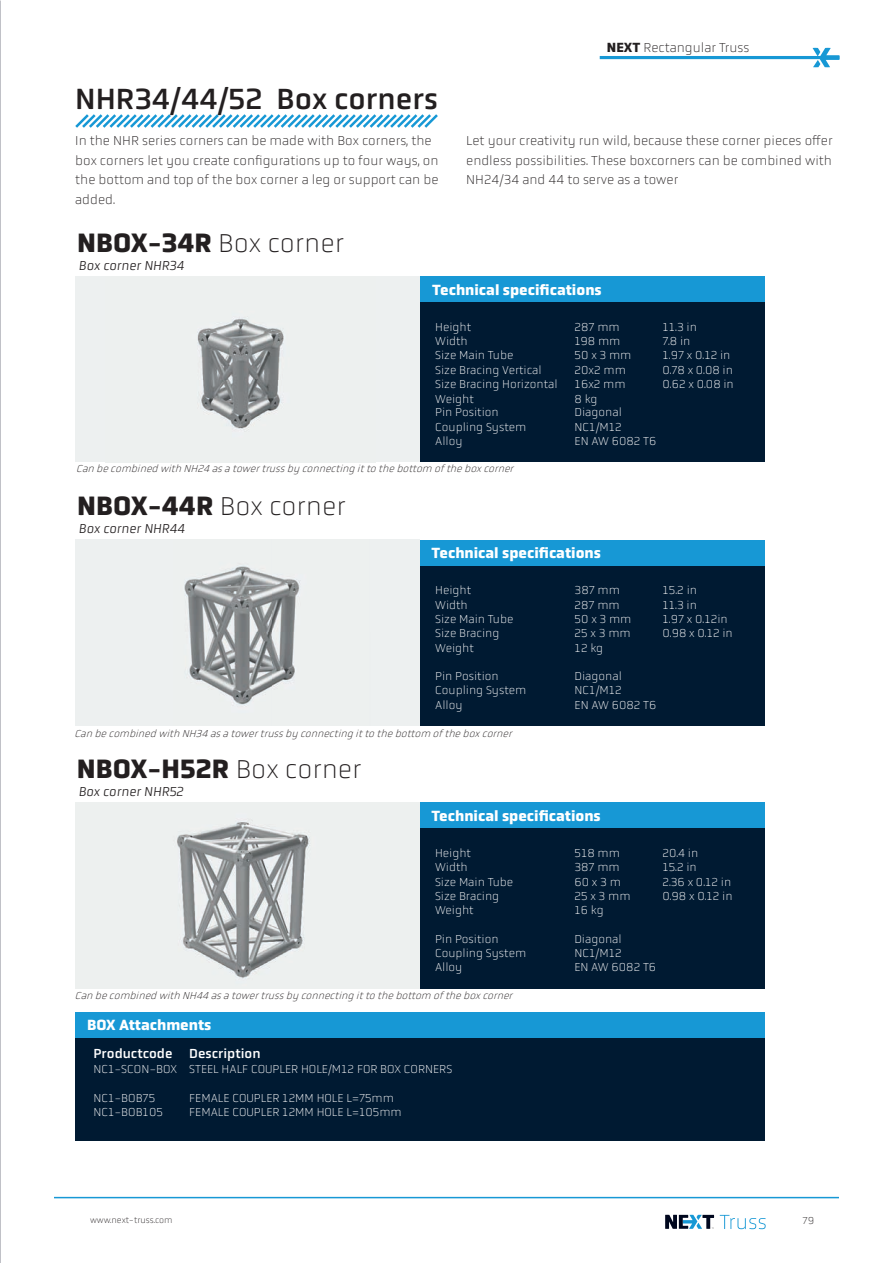
<style>
.page{position:relative;width:893px;height:1263px;background:#fff}
.page>*{position:absolute;margin:0;border:0;box-sizing:border-box;transform-origin:0 0}
.t1{font:30px "Obvia";color:#231f20}
.t2{font:100 27px "Obvia";color:#231f20}
.t3{font:700 27px "Obvia";color:#231f20}
.t4{font:700 15px "Obvia";color:#fff}
.t5{font:100 13.5px/19.5px "Obvia";color:#231f20}
.t6{font:italic 300 13.5px "Obvia";color:#231f20}
.t7{font:13.5px "Obvia";color:#fff}
.t8{font:100 12px/14.4px "Obvia";color:#fff}
.t9{font:italic 100 10.5px "Obvia";color:#231f20}
.t10{font:100 10.5px "Obvia";color:#231f20}
.t11{font:100 9px "Obvia";color:#231f20}
.s1{font-weight:700}
.s2{font-weight:100}
</style>
<div class="page">
<hr style="left:600px;top:56px;width:239px;height:3px;background:#1798d5">
<svg style="left:812px;top:48px;width:27px;height:19px"></svg>
<svg style="left:720px;top:1215px;width:46px;height:14px"></svg>
<svg style="left:665px;top:1215px;width:49px;height:14px"></svg>
<hr style="left:54px;top:1197px;width:785px;height:1px;background:#1798d5">
<svg style="left:75px;top:114px;width:363px;height:14px"></svg>
<div style="left:76px;top:276px;width:344px;height:186px;background:#edf0f0"></div>
<img style="left:197px;top:319px;width:87px;height:110px">
<div style="left:420px;top:302px;width:345px;height:160px;background:#001a32"></div>
<div style="left:420px;top:276px;width:345px;height:26px;background:#1798d5"></div>
<div style="left:420px;top:565px;width:345px;height:161px;background:#001a32"></div>
<div style="left:420px;top:540px;width:345px;height:25px;background:#1798d5"></div>
<img style="left:75px;top:540px;width:345px;height:186px">
<div style="left:76px;top:1037px;width:689px;height:103px;background:#001a32"></div>
<div style="left:76px;top:1012px;width:689px;height:25px;background:#1798d5"></div>
<div style="left:420px;top:828px;width:344px;height:160px;background:#001a32"></div>
<div style="left:420px;top:802px;width:344px;height:26px;background:#1798d5"></div>
<img style="left:75px;top:802px;width:345px;height:186px">
<p class="t5" style="left:607px;top:38px;width:144px"><span class="s1">NEXT</span> Rectangular Truss</p>
<h1 class="t1" style="left:75px;top:81px;width:364px">NHR34/44/52 Box corners</h1>
<p class="t5" style="left:75px;top:131px;width:365px">In the NHR series corners can be made with Box corners, the box corners let you create configurations up to four ways, on the bottom and top of the box corner a leg or support can be added.</p>
<p class="t5" style="left:466px;top:131px;width:368px;text-align:justify">Let your creativity run wild, because these corner pieces offer endless possibilities. These boxcorners can be combined with NH24/34 and 44 to serve as a tower</p>
<h2 class="t2" style="left:77px;top:227px;width:268px"><span class="s1">NBOX-34R</span> Box corner</h2>
<p class="t6" style="left:79px;top:258px;width:107px">Box corner NHR34</p>
<p class="t4" style="left:432px;top:280px;width:171px">Technical specifications</p>
<p class="t8" style="left:435px;top:320px;width:124px">Height<br>Width<br>Size Main Tube<br>Size Bracing Vertical<br>Size Bracing Horizontal<br>Weight</p>
<p class="t8" style="left:575px;top:405px;width:83px">Diagonal<br>NC1/M12<br>EN AW 6082 T6</p>
<p class="t8" style="left:575px;top:320px;width:58px">287 mm<br>198 mm<br>50 x 3 mm<br>20x2 mm<br>16x2 mm<br>8 kg</p>
<p class="t8" style="left:662px;top:320px;width:73px">11.3 in<br>7.8 in<br>1.97 x 0.12 in<br>0.78 x 0.08 in<br>0.62 x 0.08 in</p>
<p class="t8" style="left:435px;top:405px;width:93px">Pin Position<br>Coupling System<br>Alloy</p>
<p class="t9" style="left:76px;top:463px;width:442px">Can becombinedwith NH24asatowertrussbyconnectingittothebottom oftheboxcorner</p>
<h2 class="t2" style="left:77px;top:491px;width:270px"><span class="s1">NBOX-44R</span> Box corner</h2>
<p class="t6" style="left:79px;top:521px;width:107px">Box corner NHR44</p>
<p class="t4" style="left:432px;top:544px;width:171px">Technical specifications</p>
<p class="t8" style="left:435px;top:583px;width:80px">Height<br>Width<br>Size Main Tube<br>Size Bracing<br>Weight</p>
<p class="t8" style="left:575px;top:669px;width:83px">Diagonal<br>NC1/M12<br>EN AW 6082 T6</p>
<p class="t8" style="left:575px;top:583px;width:58px">387 mm<br>287 mm<br>50 x 3 mm<br>25 x 3 mm<br>12 kg</p>
<p class="t8" style="left:662px;top:583px;width:72px">15.2 in<br>11.3 in<br>1.97 x 0.12in<br>0.98 x 0.12 in</p>
<p class="t8" style="left:435px;top:669px;width:93px">Pin Position<br>Coupling System<br>Alloy</p>
<p class="t9" style="left:74px;top:728px;width:442px">Can becombinedwith NH34asatowertrussbyconnectingittothebottom oftheboxcorner</p>
<h2 class="t3" style="left:77px;top:752px;width:286px">NBOX-H52R <span class="s2">Box corner</span></h2>
<p class="t6" style="left:78px;top:784px;width:106px">Box corner NHR52</p>
<p class="t4" style="left:431px;top:807px;width:171px">Technical specifications</p>
<p class="t8" style="left:435px;top:846px;width:80px">Height<br>Width<br>Size Main Tube<br>Size Bracing<br>Weight</p>
<p class="t8" style="left:574px;top:932px;width:83px">Diagonal<br>NC1/M12<br>EN AW 6082 T6</p>
<p class="t8" style="left:574px;top:846px;width:58px">518 mm<br>387 mm<br>60 x 3 m<br>25 x 3 mm<br>16 kg</p>
<p class="t8" style="left:662px;top:846px;width:72px">20.4 in<br>15.2 in<br>2.36 x 0.12 in<br>0.98 x 0.12 in</p>
<p class="t8" style="left:435px;top:932px;width:93px">Pin Position<br>Coupling System<br>Alloy</p>
<p class="t9" style="left:75px;top:989px;width:442px">Can becombinedwith NH44asatowertrussbyconnectingittothebottom oftheboxcorner</p>
<p class="t4" style="left:87px;top:1016px;width:126px">BOX Attachments</p>
<p class="t7" style="left:93px;top:1046px;width:81px">Productcode</p>
<p class="t8" style="left:93px;top:1062px;width:85px">NC1-SCON-BOX</p>
<p class="t8" style="left:93px;top:1091px;width:71px">NC1-BOB75<br>NC1-BOB105</p>
<p class="t7" style="left:189px;top:1046px;width:73px">Description</p>
<p class="t8" style="left:189px;top:1062px;width:264px">STEEL HALF COUPLER HOLE/M12 FOR BOX CORNERS</p>
<p class="t8" style="left:189px;top:1091px;width:214px">FEMALE COUPLER 12MM HOLE L=75mm<br>FEMALE COUPLER 12MM HOLE L=105mm</p>
<p class="t11" style="left:90px;top:1215px;width:84px">www.next-truss.com</p>
<p class="t10" style="left:802px;top:1214px;width:13px">79</p>
</div>
